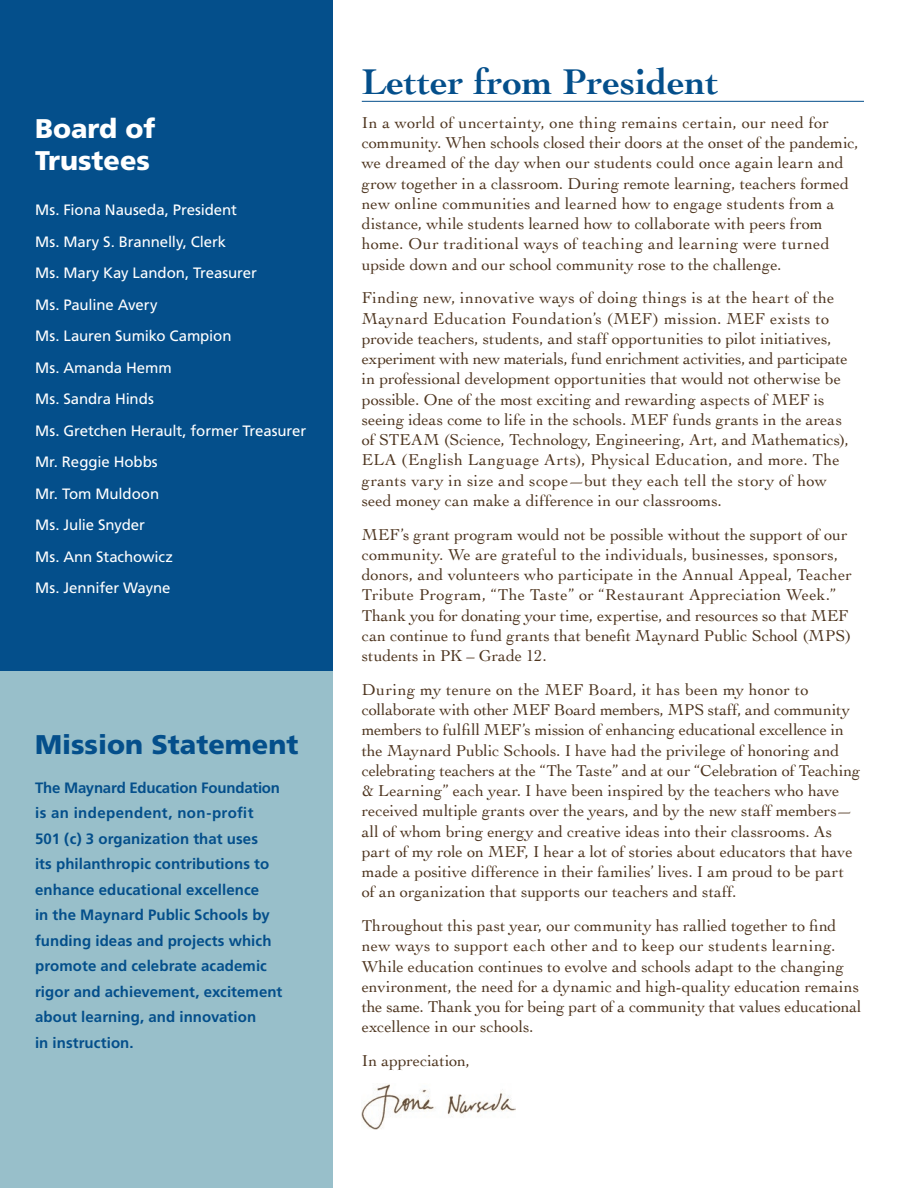
<style>
.page{position:relative;width:918px;height:1188px;background:#fff}
.page>*{position:absolute;margin:0;border:0;box-sizing:border-box;transform-origin:0 0}
.Callout_Title{font:700 37.5px "Cochin";color:#044f8b}
.Callout_head{font:900 27px "Frutiger";color:#044f8b}
.Callout_head-2{font:900 27px/32.4px "Frutiger";color:#fff}
.Body{font:16.5px/20.2px "Cochin";color:#4e351f}
.Callout_body{font:700 15px/25.5px "Frutiger";letter-spacing:.005em;color:#044f8b}
.Callout_body_blue{font:15px/31.5px "Frutiger";letter-spacing:-.005em;color:#fff}
</style>
<div class="page">
<div style="left:0;top:670px;width:332px;height:518px;background:#98bfca"></div>
<div style="left:0;top:0;width:332px;height:670px;background:#044f8b"></div>
<hr style="left:362px;top:101px;width:502px;height:1px;background:#044f8b">
<img style="left:361px;top:1084px;width:154px;height:45px">
<p class="Callout_head-2" style="left:35px;top:112px;width:122px">Board of<br>Trustees</p>
<p class="Callout_body_blue" style="left:35px;top:195px;width:273px">Ms. Fiona Nauseda, President<br>Ms. Mary S. Brannelly, Clerk<br>Ms. Mary Kay Landon, Treasurer<br>Ms. Pauline Avery<br>Ms. Lauren Sumiko Campion<br>Ms. Amanda Hemm<br>Ms. Sandra Hinds<br>Ms. Gretchen Herault, former Treasurer<br>Mr. Reggie Hobbs<br>Mr. Tom Muldoon<br>Ms. Julie Snyder<br>Ms. Ann Stachowicz<br>Ms. Jennifer Wayne</p>
<p class="Callout_head" style="left:35px;top:728px;width:265px">Mission Statement</p>
<p class="Callout_body" style="left:35px;top:775px;width:249px">The Maynard Education Foundation is an independent, non-profit<br>501 (c) 3 organization that uses<br>its philanthropic contributions to enhance educational excellence<br>in the Maynard Public Schools by funding ideas and projects which promote and celebrate academic rigor and achievement, excitement about learning, and innovation<br>in instruction.</p>
<p class="Callout_Title" style="left:362px;top:57px;width:359px">Letter from President</p>
<p class="Body" style="left:362px;top:112px;width:498px">In a world of uncertainty, one thing remains certain, our need for community. When schools closed their doors at the onset of the pandemic, we dreamed of the day when our students could once again learn and grow together in a classroom. During remote learning, teachers formed new online communities and learned how to engage students from a distance, while students learned how to collaborate with peers from home. Our traditional ways of teaching and learning were turned upside down and our school community rose to the challenge.</p>
<p class="Body" style="left:362px;top:287px;width:489px">Finding new, innovative ways of doing things is at the heart of the Maynard Education Foundation’s (MEF) mission. MEF exists to provide teachers, students, and staff opportunities to pilot initiatives, experiment with new materials, fund enrichment activities, and participate in professional development opportunities that would not otherwise be possible. One of the most exciting and rewarding aspects of MEF is seeing ideas come to life in the schools. MEF funds grants in the areas of STEAM (Science, Technology, Engineering, Art, and Mathematics), ELA (English Language Arts), Physical Education, and more. The grants vary in size and scope—but they each tell the story of how seed money can make a difference in our classrooms.</p>
<p class="Body" style="left:362px;top:523px;width:491px">MEF’s grant program would not be possible without the support of our community. We are grateful to the individuals, businesses, sponsors, donors, and volunteers who participate in the Annual Appeal, Teacher Tribute Program, “The Taste” or “Restaurant Appreciation Week.” Thank you for donating your time, expertise, and resources so that MEF can continue to fund grants that benefit Maynard Public School (MPS) students in PK – Grade 12.</p>
<p class="Body" style="left:362px;top:679px;width:500px">During my tenure on the MEF Board, it has been my honor to collaborate with other MEF Board members, MPS staff, and community members to fulfill MEF’s mission of enhancing educational excellence in the Maynard Public Schools. I have had the privilege of honoring and celebrating teachers at the “The Taste” and at our “Celebration of Teaching &amp; Learning” each year. I have been inspired by the teachers who have received multiple grants over the years, and by the new staff members— all of whom bring energy and creative ideas into their classrooms. As part of my role on MEF, I hear a lot of stories about educators that have made a positive difference in their families’ lives. I am proud to be part of an organization that supports our teachers and staff.</p>
<p class="Body" style="left:362px;top:915px;width:501px">Throughout this past year, our community has rallied together to find new ways to support each other and to keep our students learning.<br>While education continues to evolve and schools adapt to the changing environment, the need for a dynamic and high-quality education remains the same. Thank you for being part of a community that values educational excellence in our schools.</p>
<p class="Body" style="left:362px;top:1050px;width:110px">In appreciation,</p>
</div>
